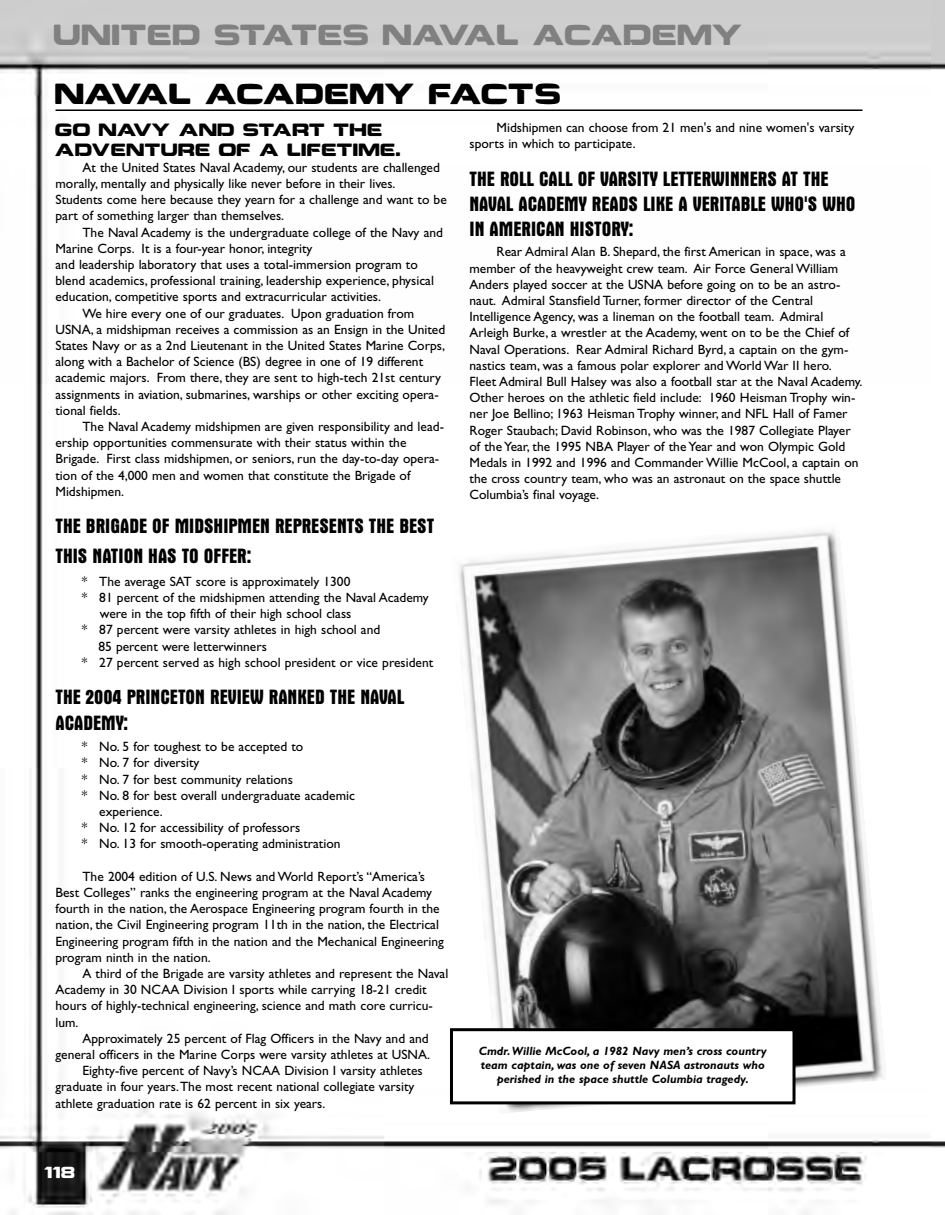
<style>
.page{position:relative;width:945px;height:1215px;background:#fff}
.page>*{position:absolute;margin:0;border:0;box-sizing:border-box;transform-origin:0 0}
.t1{font:27px "Business";letter-spacing:-.01em;color:#808080}
.t2{font:27px "Business";letter-spacing:-.025em;color:#000}
.t3{font:700 condensed 21px/25.2px "Aurora BT";color:#000}
.t4{font:16.5px/19.8px "Business";color:#000}
.t5{font:15px "Business";color:#fff}
.t6{font:13.5px/16.2px "Gill Sans";color:#000}
.t7{font:italic 700 12px/14.4px "Gill Sans";color:#000;text-align:center}
</style>
<div class="page">
<img style="left:0;top:0;width:932px;height:1215px">
<hr style="left:56px;top:109px;width:806px;height:2px;background:#000">
<img style="left:453px;top:524px;width:433px;height:590px">
<div style="left:453px;top:1031px;width:340px;height:70px;background:#fff"></div>
<div style="left:450px;top:1028px;width:346px;height:76px;border:3px solid #000"></div>
<h1 class="t1" style="left:54px;top:20px;width:692px">UNITED STATES NAVAL ACADEMY</h1>
<h1 class="t2" style="left:56px;top:79px;width:508px">NAVAL ACADEMY FACTS</h1>
<p class="t4" style="left:56px;top:121px;width:347px">GO NAVY AND START THE<br>ADVENTURE OF A LIFETIME.</p>
<p class="t6" style="left:56px;top:160px;width:393px;text-indent:27px">At the United States Naval Academy, our students are challenged morally, mentally and physically like never before in their lives.<br>Students come here because they yearn for a challenge and want to be part of something larger than themselves.</p>
<p class="t6" style="left:82px;top:225px;width:362px">The Naval Academy is the undergraduate college of the Navy and</p>
<p class="t6" style="left:56px;top:241px;width:259px">Marine Corps. It is a four-year honor, integrity</p>
<p class="t6" style="left:56px;top:258px;width:364px">and leadership laboratory that uses a total-immersion program to</p>
<p class="t6" style="left:56px;top:274px;width:380px">blend academics, professional training, leadership experience, physical</p>
<p class="t6" style="left:56px;top:290px;width:327px">education, competitive sports and extracurricular activities.</p>
<p class="t6" style="left:82px;top:306px;width:333px">We hire every one of our graduates. Upon graduation from</p>
<p class="t6" style="left:56px;top:322px;width:391px">USNA, a midshipman receives a commission as an Ensign in the United</p>
<p class="t6" style="left:56px;top:339px;width:391px">States Navy or as a 2nd Lieutenant in the United States Marine Corps,</p>
<p class="t6" style="left:56px;top:355px;width:369px">along with a Bachelor of Science (BS) degree in one of 19 different</p>
<p class="t6" style="left:56px;top:371px;width:387px">academic majors. From there, they are sent to high-tech 21st century</p>
<p class="t6" style="left:56px;top:387px;width:385px">assignments in aviation, submarines, warships or other exciting opera-</p>
<p class="t6" style="left:56px;top:403px;width:67px">tional fields.</p>
<p class="t6" style="left:82px;top:420px;width:363px">The Naval Academy midshipmen are given responsibility and lead-</p>
<p class="t6" style="left:56px;top:436px;width:353px">ership opportunities commensurate with their status within the</p>
<p class="t6" style="left:56px;top:452px;width:385px">Brigade. First class midshipmen, or seniors, run the day-to-day opera-</p>
<p class="t6" style="left:56px;top:468px;width:356px">tion of the 4,000 men and women that constitute the Brigade of</p>
<p class="t6" style="left:56px;top:484px;width:70px">Midshipmen.</p>
<h2 class="t3" style="left:56px;top:511px;width:380px;line-height:29.2px">THE BRIGADE OF MIDSHIPMEN REPRESENTS THE BEST<br>THIS NATION HAS TO OFFER:</h2>
<p class="t6" style="left:82px;top:574px;width:270px">* The average SAT score is approximately 1300</p>
<p class="t6" style="left:82px;top:591px;width:348px">* 81 percent of the midshipmen attending the Naval Academy</p>
<p class="t6" style="left:100px;top:607px;width:253px">were in the top fifth of their high school class</p>
<p class="t6" style="left:82px;top:623px;width:300px">* 87 percent were varsity athletes in high school and</p>
<p class="t6" style="left:98px;top:639px;width:170px">85 percent were letterwinners</p>
<p class="t6" style="left:82px;top:655px;width:353px">* 27 percent served as high school president or vice president</p>
<h2 class="t3" style="left:56px;top:684px;width:350px">THE 2004 PRINCETON REVIEW RANKED THE NAVAL<br>ACADEMY:</h2>
<p class="t6" style="left:82px;top:740px;width:223px">* No. 5 for toughest to be accepted to</p>
<p class="t6" style="left:82px;top:756px;width:119px">* No. 7 for diversity</p>
<p class="t6" style="left:82px;top:772px;width:213px">* No. 7 for best community relations</p>
<p class="t6" style="left:82px;top:788px;width:275px">* No. 8 for best overall undergraduate academic</p>
<p class="t6" style="left:99px;top:805px;width:65px">experience.</p>
<p class="t6" style="left:82px;top:821px;width:220px">* No. 12 for accessibility of professors</p>
<p class="t6" style="left:82px;top:837px;width:260px">* No. 13 for smooth-operating administration</p>
<p class="t6" style="left:55px;top:869px;width:390px;text-indent:27px">The 2004 edition of U.S. News and World Report’s “America’s Best Colleges” ranks the engineering program at the Naval Academy fourth in the nation, the Aerospace Engineering program fourth in the nation, the Civil Engineering program 11th in the nation, the Electrical Engineering program fifth in the nation and the Mechanical Engineering program ninth in the nation.</p>
<p class="t6" style="left:55px;top:967px;width:394px;text-indent:27px">A third of the Brigade are varsity athletes and represent the Naval Academy in 30 NCAA Division I sports while carrying 18-21 credit hours of highly-technical engineering, science and math core curricu&shy;lum.</p>
<p class="t6" style="left:82px;top:1031px;width:348px">Approximately 25 percent of Flag Officers in the Navy and and</p>
<p class="t6" style="left:55px;top:1048px;width:376px">general officers in the Marine Corps were varsity athletes at USNA.</p>
<p class="t6" style="left:82px;top:1064px;width:342px">Eighty-five percent of Navy’s NCAA Division I varsity athletes</p>
<p class="t6" style="left:55px;top:1080px;width:361px">graduate in four years.The most recent national collegiate varsity</p>
<p class="t6" style="left:55px;top:1096px;width:271px">athlete graduation rate is 62 percent in six years.</p>
<p class="t6" style="left:470px;top:121px;width:386px;text-indent:27px">Midshipmen can choose from 21 men's and nine women's varsity sports in which to participate.</p>
<h2 class="t3" style="left:470px;top:166px;width:387px">THE ROLL CALL OF VARSITY LETTERWINNERS AT THE<br>NAVAL ACADEMY READS LIKE A VERITABLE WHO'S WHO<br>IN AMERICAN HISTORY:</h2>
<p class="t6" style="left:470px;top:245px;width:395px;text-indent:27px">Rear Admiral Alan B. Shepard, the first American in space, was a member of the heavyweight crew team. Air Force General William Anders played soccer at the USNA before going on to be an astro&shy;naut. Admiral Stansfield Turner, former director of the Central Intelligence Agency, was a lineman on the football team. Admiral Arleigh Burke, a wrestler at the Academy, went on to be the Chief of Naval Operations. Rear Admiral Richard Byrd, a captain on the gym&shy;nastics team, was a famous polar explorer and World War II hero.<br>Fleet Admiral Bull Halsey was also a football star at the Naval Academy.<br>Other heroes on the athletic field include: 1960 Heisman Trophy win&shy;ner Joe Bellino; 1963 Heisman Trophy winner, and NFL Hall of Famer Roger Staubach; David Robinson, who was the 1987 Collegiate Player of the Year, the 1995 NBA Player of the Year and won Olympic Gold Medals in 1992 and 1996 and Commander Willie McCool, a captain on the cross country team, who was an astronaut on the space shuttle Columbia’s final voyage.</p>
<p class="t7" style="left:479px;top:1044px;width:289px">Cmdr.Willie McCool, a 1982 Navy men’s cross country team captain, was one of seven NASA astronauts who perished in the space shuttle Columbia tragedy.</p>
<p class="t5" style="left:44px;top:1164px;width:33px">118</p>
</div>
